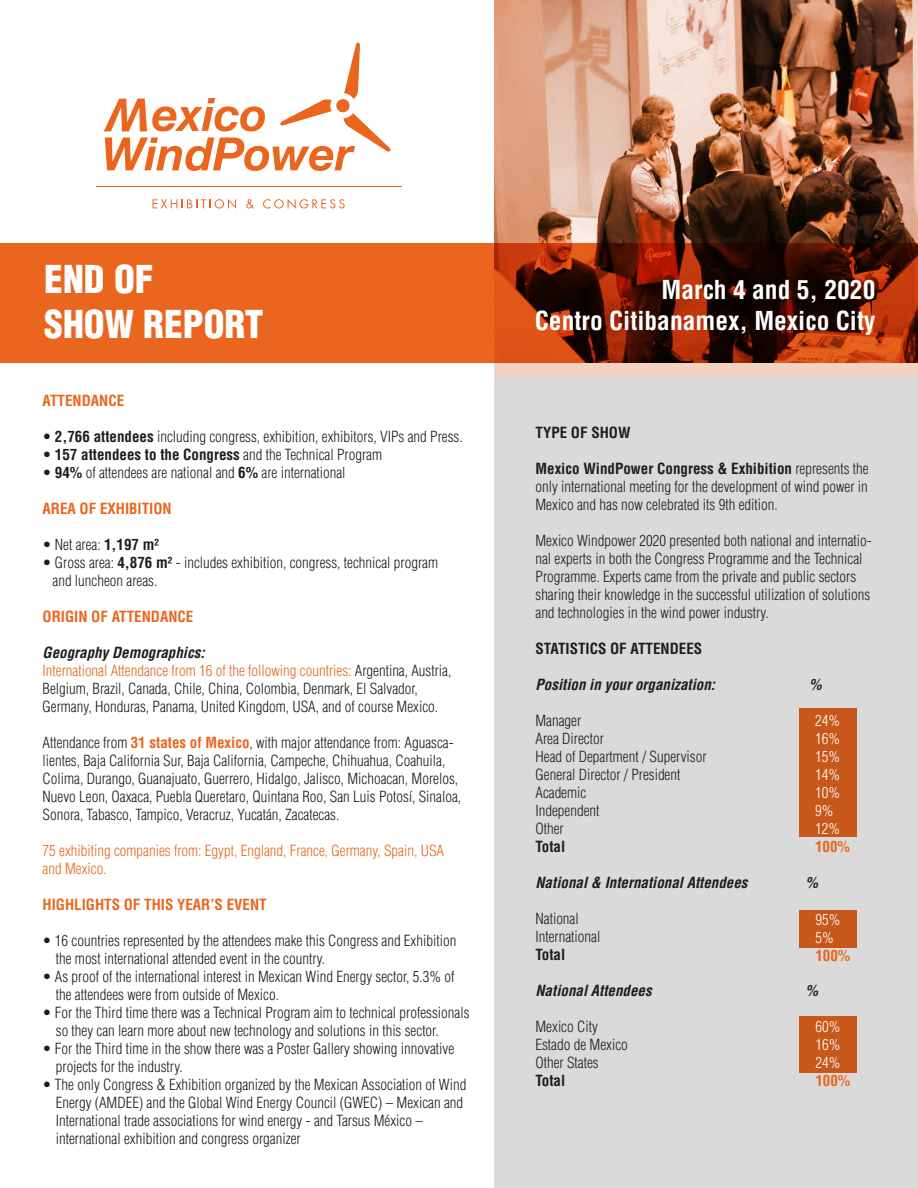
<style>
.page{position:relative;width:918px;height:1188px;background:#fff}
.page>*{position:absolute;margin:0;border:0;box-sizing:border-box;transform-origin:0 0}
.t1{font:900 condensed 37.5px/45px "Helvetica LT Std";color:#fff}
.t2{font:700 condensed 25.5px/30.6px "Helvetica LT Std";color:#fff;text-align:right}
.t3{font:300 condensed 15px/18px "Helvetica LT Std";color:#1d1d1b}
.t4{font:700 condensed 15px "Helvetica LT Std";color:#1d1d1b}
.t5{font:700 condensed 15px "Helvetica LT Std";color:#ea661f}
.t6{font:italic 700 condensed 15px "Helvetica LT Std";color:#1d1d1b}
.t7{font:300 condensed 15px/18px "Helvetica LT Std";color:#ea661f}
.t8{font:300 condensed 15px/18px "Helvetica LT Std";color:#fff}
.s1{font-weight:700}
.s2{font-weight:300}
.s3{font-weight:700;font-style:italic}
.s4{color:#ea661f}
.s5{font-weight:700;color:#ea661f}
</style>
<div class="page">
<div style="left:495px;top:363px;width:423px;height:825px;background:#dadada"></div>
<svg style="left:495px;top:0;width:423px;height:376px;background:#ad7d65"></svg>
<div style="left:799px;top:910px;width:58px;height:38px;background:#c8571a"></div>
<div style="left:799px;top:1017px;width:58px;height:56px;background:#c8571a"></div>
<svg style="left:0;top:243px;width:918px;height:120px;background:#b14614"></svg>
<div style="left:799px;top:709px;width:58px;height:128px;background:#c8571a"></div>
<hr style="left:96px;top:186px;width:306px;height:1px;background:#ea661f">
<svg style="left:104px;top:42px;width:287px;height:129px"></svg>
<svg style="left:153px;top:199px;width:83px;height:10px"></svg>
<svg style="left:246px;top:199px;width:8px;height:10px"></svg>
<svg style="left:263px;top:199px;width:82px;height:10px"></svg>
<h1 class="t1" style="left:44px;top:257px;width:221px">END OF<br>SHOW REPORT</h1>
<p class="t5" style="left:43px;top:392px;width:83px">ATTENDANCE</p>
<p class="t3" style="left:43px;top:428px;width:422px">• <span class="s1">2,766 attendees</span> including congress, exhibition, exhibitors, VIPs and Press.</p>
<p class="t4" style="left:43px;top:446px;width:341px"><span class="s2">•</span> 157 attendees to the Congress <span class="s2">and the Technical Program</span></p>
<p class="t3" style="left:43px;top:464px;width:305px">• <span class="s1">94%</span> of attendees are national and <span class="s1">6%</span> are international</p>
<p class="t5" style="left:43px;top:500px;width:131px">AREA OF EXHIBITION</p>
<p class="t3" style="left:43px;top:536px;width:118px">• Net area: <span class="s1">1,197 m²</span></p>
<p class="t3" style="left:53px;top:554px;width:387px;text-indent:-10px">• Gross area: <span class="s1">4,876 m²</span> - includes exhibition, congress, technical program and luncheon areas.</p>
<p class="t5" style="left:43px;top:608px;width:152px">ORIGIN OF ATTENDANCE</p>
<p class="t3" style="left:43px;top:644px;width:410px"><span class="s3">Geography Demographics:<br></span><span class="s4">International Attendance from 16 of the following countries:</span> Argentina, Austria, Belgium, Brazil, Canada, Chile, China, Colombia, Denmark, El Salvador, Germany, Honduras, Panama, United Kingdom, USA, and of course Mexico.</p>
<p class="t3" style="left:43px;top:734px;width:420px">Attendance from <span class="s5">31 states of Mexico</span>, with major attendance from: Aguasca&shy;lientes, Baja California Sur, Baja California, Campeche, Chihuahua, Coahuila, Colima, Durango, Guanajuato, Guerrero, Hidalgo, Jalisco, Michoacan, Morelos, Nuevo Leon, Oaxaca, Puebla Queretaro, Quintana Roo, San Luis Potosí, Sinaloa, Sonora, Tabasco, Tampico, Veracruz, Yucatán, Zacatecas.</p>
<p class="t7" style="left:43px;top:842px;width:403px">75 exhibiting companies from: Egypt, England, France, Germany, Spain, USA and Mexico.</p>
<p class="t5" style="left:43px;top:896px;width:226px">HIGHLIGHTS OF THIS YEAR’S EVENT</p>
<p class="t3" style="left:56px;top:932px;width:402px;text-indent:-13px">• 16 countries represented by the attendees make this Congress and Exhibition the most international attended event in the country.</p>
<p class="t3" style="left:56px;top:968px;width:400px;text-indent:-13px">• As proof of the international interest in Mexican Wind Energy sector, 5.3% of the attendees were from outside of Mexico.</p>
<p class="t3" style="left:56px;top:1004px;width:415px;text-indent:-13px">• For the Third time there was a Technical Program aim to technical professionals so they can learn more about new technology and solutions in this sector.</p>
<p class="t3" style="left:56px;top:1040px;width:400px;text-indent:-13px">• For the Third time in the show there was a Poster Gallery showing innovative projects for the industry.</p>
<p class="t3" style="left:56px;top:1076px;width:412px;text-indent:-13px">• The only Congress &amp; Exhibition organized by the Mexican Association of Wind Energy (AMDEE) and the Global Wind Energy Council (GWEC) – Mexican and International trade associations for wind energy - and Tarsus México – international exhibition and congress organizer</p>
<h2 class="t2" style="left:535px;top:274px;width:342px">March 4 and 5, 2020<br>Centro Citibanamex, Mexico City</h2>
<p class="t4" style="left:536px;top:424px;width:97px">TYPE OF SHOW</p>
<p class="t3" style="left:536px;top:460px;width:335px;text-align:justify"><span class="s1">Mexico WindPower Congress &amp; Exhibition</span> represents the only international meeting for the development of wind power in Mexico and has now celebrated its 9th edition.</p>
<p class="t3" style="left:536px;top:532px;width:338px">Mexico Windpower 2020 presented both national and internatio&shy;nal experts in both the Congress Programme and the Technical Programme. Experts came from the private and public sectors sharing their knowledge in the successful utilization of solutions and technologies in the wind power industry.</p>
<p class="t4" style="left:536px;top:640px;width:168px">STATISTICS OF ATTENDEES</p>
<p class="t6" style="left:536px;top:676px;width:181px">Position in your organization:</p>
<p class="t6" style="left:809px;top:676px;width:14px">%</p>
<p class="t3" style="left:536px;top:712px;width:173px">Manager<br>Area Director<br>Head of Department / Supervisor<br>General Director / President<br>Academic<br>Independent<br>Other</p>
<p class="t4" style="left:536px;top:838px;width:31px">Total</p>
<p class="t6" style="left:536px;top:874px;width:214px">National &amp; International Attendees</p>
<p class="t6" style="left:806px;top:874px;width:14px">%</p>
<p class="t3" style="left:536px;top:910px;width:66px">National<br>International</p>
<p class="t4" style="left:536px;top:946px;width:31px">Total</p>
<p class="t6" style="left:536px;top:982px;width:118px">National Attendees</p>
<p class="t6" style="left:806px;top:982px;width:14px">%</p>
<p class="t3" style="left:536px;top:1018px;width:94px">Mexico City<br>Estado de Mexico<br>Other States</p>
<p class="t4" style="left:536px;top:1072px;width:31px">Total</p>
<p class="t8" style="left:815px;top:711px;width:26px">24%<br>16%<br>15%<br>14%<br>10%<br>9%<br>12%</p>
<p class="t5" style="left:815px;top:837px;width:36px">100%</p>
<p class="t8" style="left:815px;top:911px;width:26px">95%<br>5%</p>
<p class="t5" style="left:815px;top:947px;width:36px">100%</p>
<p class="t8" style="left:815px;top:1018px;width:26px;text-align:justify">60% 16% 24%</p>
<p class="t5" style="left:815px;top:1071px;width:36px">100%</p>
</div>
